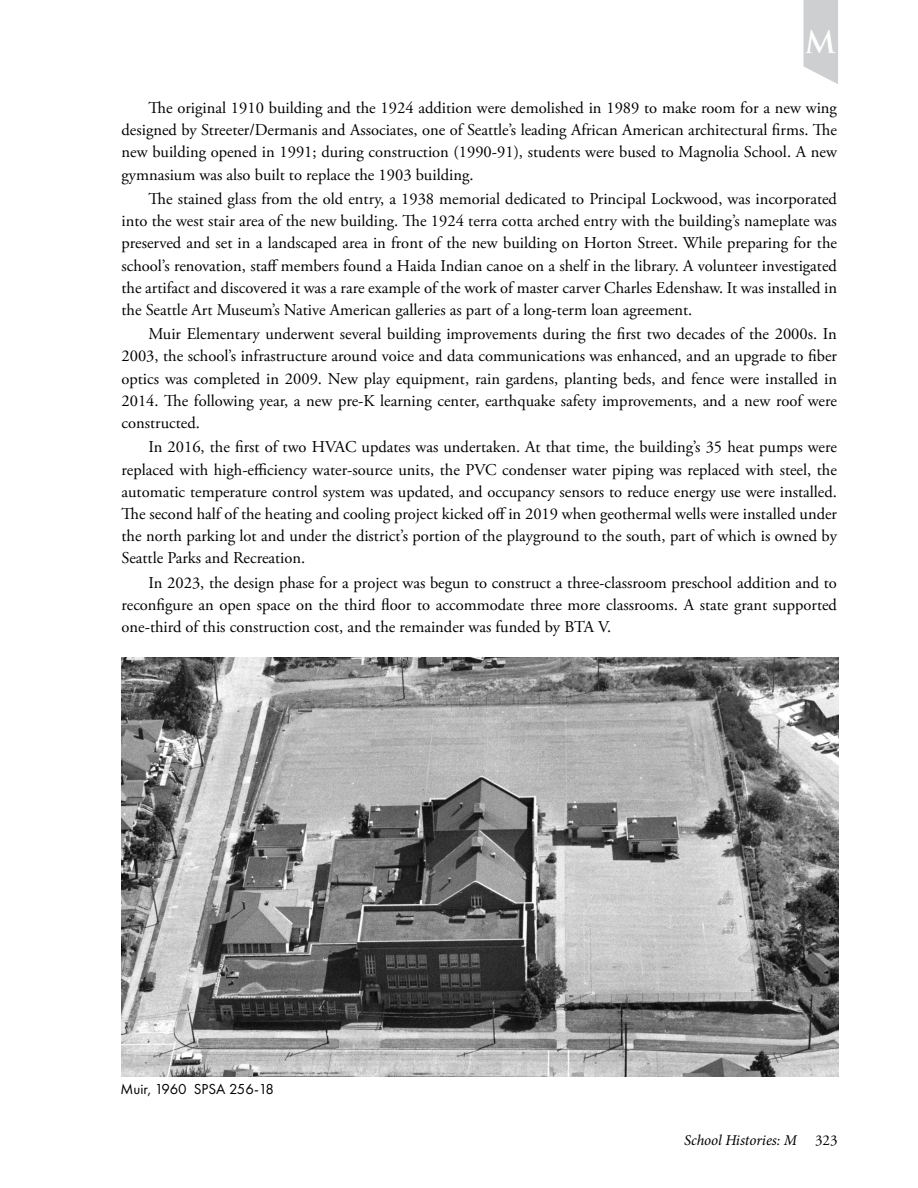
<style>
.page{position:relative;width:918px;height:1188px;background:#fff}
.page>*{position:absolute;margin:0;border:0;box-sizing:border-box;transform-origin:0 0}
.t1{font:600 30px "Trajan Pro 3";color:#fff}
.t2{font:16.5px/22.2px "Adobe Garamond Pro";color:#000;text-align:justify}
.t3{font:italic 15px "Minion Pro";letter-spacing:-.01em;color:#000}
.t4{font:15px "Futura PT";color:#000}
.s1{font-family:"Adobe Garamond Pro";font-style:normal}
</style>
<div class="page">
<svg style="left:804px;top:0;width:34px;height:84px;background:#d2d3d4"></svg>
<img style="left:122px;top:658px;width:716px;height:419px">
<h1 class="t1" style="left:805px;top:21px;width:33px">M</h1>
<p class="t2" style="left:122px;top:97px;width:717px;text-indent:27px">The original 1910 building and the 1924 addition were demolished in 1989 to make room for a new wing designed by Streeter/Dermanis and Associates, one of Seattle’s leading African American architectural firms. The new building opened in 1991; during construction (1990-91), students were bused to Magnolia School. A new gymnasium was also built to replace the 1903 building.</p>
<p class="t2" style="left:122px;top:188px;width:717px;text-indent:27px">The stained glass from the old entry, a 1938 memorial dedicated to Principal Lockwood, was incorporated into the west stair area of the new building. The 1924 terra cotta arched entry with the building’s nameplate was preserved and set in a landscaped area in front of the new building on Horton Street. While preparing for the school’s renovation, staff members found a Haida Indian canoe on a shelf in the library. A volunteer investigated the artifact and discovered it was a rare example of the work of master carver Charles Edenshaw. It was installed in the Seattle Art Museum’s Native American galleries as part of a long-term loan agreement.</p>
<p class="t2" style="left:122px;top:324px;width:717px;text-indent:27px">Muir Elementary underwent several building improvements during the first two decades of the 2000s. In 2003, the school’s infrastructure around voice and data communications was enhanced, and an upgrade to fiber optics was completed in 2009. New play equipment, rain gardens, planting beds, and fence were installed in 2014. The following year, a new pre-K learning center, earthquake safety improvements, and a new roof were constructed.</p>
<p class="t2" style="left:122px;top:437px;width:717px;text-indent:27px">In 2016, the first of two HVAC updates was undertaken. At that time, the building’s 35 heat pumps were replaced with high-efficiency water-source units, the PVC condenser water piping was replaced with steel, the automatic temperature control system was updated, and occupancy sensors to reduce energy use were installed.<br>The second half of the heating and cooling project kicked off in 2019 when geothermal wells were installed under the north parking lot and under the district’s portion of the playground to the south, part of which is owned by Seattle Parks and Recreation.</p>
<p class="t2" style="left:122px;top:572px;width:717px;text-indent:27px">In 2023, the design phase for a project was begun to construct a three-classroom preschool addition and to reconfigure an open space on the third floor to accommodate three more classrooms. A state grant supported one-third of this construction cost, and the remainder was funded by BTA V.</p>
<p class="t4" style="left:120px;top:1081px;width:155px">Muir, 1960 SPSA 256-18</p>
<p class="t3" style="left:684px;top:1130px;width:155px">School Histories: M <span class="s1">323</span></p>
</div>
